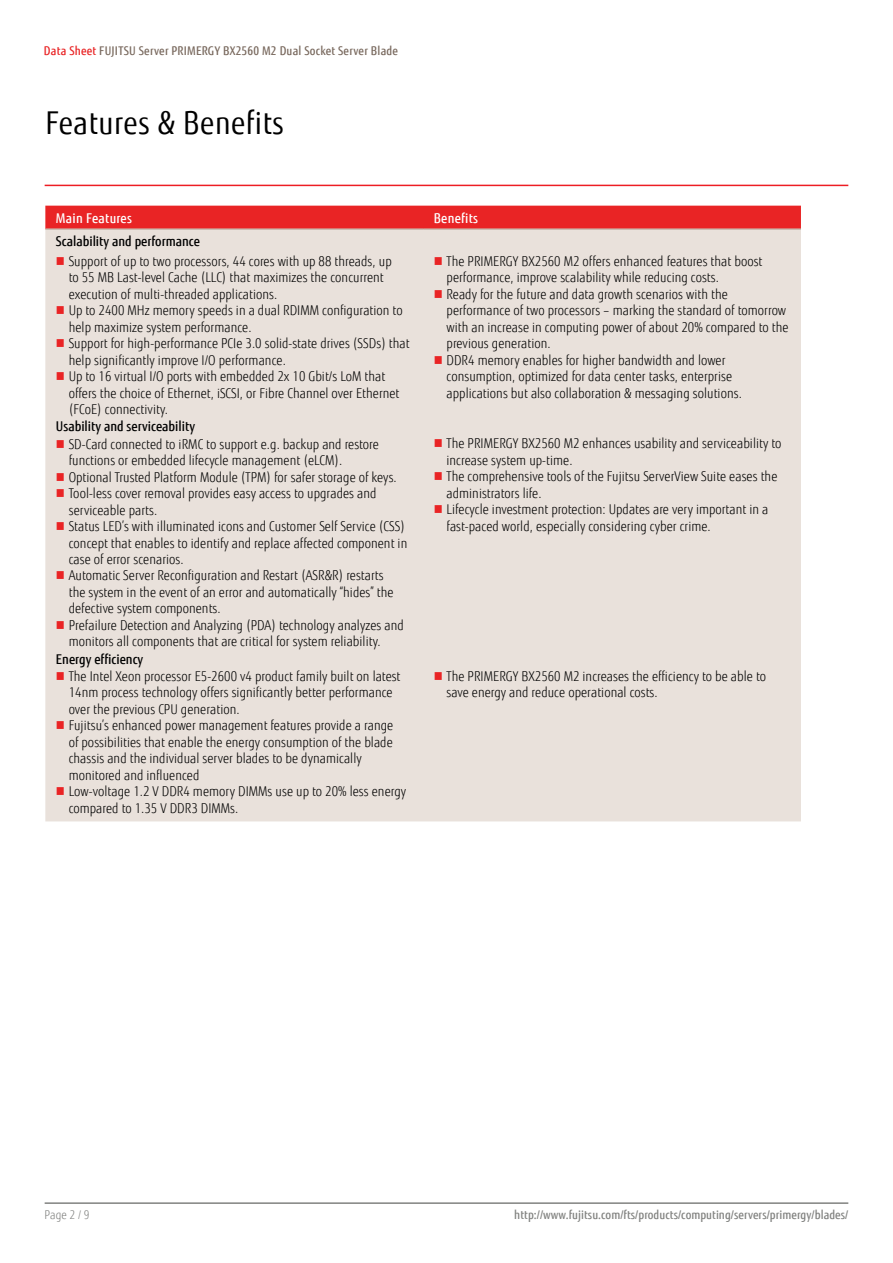
<style>
.page{position:relative;width:893px;height:1263px;background:#fff}
.page>*{position:absolute;margin:0;border:0;box-sizing:border-box;transform-origin:0 0}
.t1{font:31.5px "Fujitsu Sans";letter-spacing:.02em;color:#000;scale:.9 1}
.t2{font:300 13.5px/16.5px "Fujitsu Sans";letter-spacing:.005em;color:#000;scale:.9 1}
.t3{font:500 13.5px "Fujitsu Sans";color:#000;scale:.9 1}
.t4{font:500 13.5px "Fujitsu Sans";letter-spacing:.02em;color:#fff;scale:.9 1}
.t5{font:500 12px "Fujitsu Sans";letter-spacing:.005em;color:#818280;scale:.9 1}
.t6{font:500 12px "Fujitsu Sans";letter-spacing:.02em;color:#79695e;scale:.9 1}
.t7{font:300 12px "Fujitsu Sans";color:#818280;scale:.9 1}
.s1{color:#e92425}
</style>
<div class="page">
<hr style="left:45px;top:1202px;width:803px;height:2px;background:#818280">
<div style="left:45px;top:206px;width:756px;height:22px;background:#e92425"></div>
<div style="left:45px;top:230px;width:756px;height:591px;background:#e9e1db"></div>
<hr style="left:45px;top:228px;width:378px;height:2px;background:#c9bbb0">
<hr style="left:423px;top:228px;width:378px;height:2px;background:#c9bbb0">
<hr style="left:45px;top:185px;width:803px;height:1px;background:#ed1d24">
<svg style="left:57px;top:257px;width:7px;height:8px"></svg>
<svg style="left:57px;top:306px;width:7px;height:8px"></svg>
<svg style="left:57px;top:339px;width:7px;height:8px"></svg>
<svg style="left:57px;top:372px;width:7px;height:8px"></svg>
<svg style="left:435px;top:257px;width:7px;height:8px"></svg>
<svg style="left:435px;top:290px;width:7px;height:8px"></svg>
<svg style="left:435px;top:356px;width:7px;height:8px"></svg>
<svg style="left:57px;top:440px;width:7px;height:7px"></svg>
<svg style="left:57px;top:473px;width:7px;height:7px"></svg>
<svg style="left:57px;top:489px;width:7px;height:8px"></svg>
<svg style="left:57px;top:522px;width:7px;height:8px"></svg>
<svg style="left:57px;top:572px;width:7px;height:7px"></svg>
<svg style="left:57px;top:621px;width:7px;height:8px"></svg>
<svg style="left:435px;top:439px;width:7px;height:8px"></svg>
<svg style="left:435px;top:472px;width:7px;height:8px"></svg>
<svg style="left:435px;top:505px;width:7px;height:8px"></svg>
<svg style="left:57px;top:672px;width:7px;height:8px"></svg>
<svg style="left:57px;top:721px;width:7px;height:8px"></svg>
<svg style="left:57px;top:787px;width:7px;height:8px"></svg>
<svg style="left:435px;top:672px;width:7px;height:8px"></svg>
<p class="t6" style="left:44px;top:43px;width:395px"><span class="s1">Data Sheet</span> FUJITSU Server PRIMERGY BX2560 M2 Dual Socket Server Blade</p>
<h1 class="t1" style="left:45px;top:104px;width:267px">Features &amp; Benefits</h1>
<p class="t4" style="left:56px;top:210px;width:86px">Main Features</p>
<p class="t4" style="left:434px;top:210px;width:51px">Benefits</p>
<p class="t3" style="left:56px;top:233px;width:162px">Scalability and performance</p>
<p class="t2" style="left:69px;top:253px;width:380px">Support of up to two processors, 44 cores with up 88 threads, up<br>to 55 MB Last-level Cache (LLC) that maximizes the concurrent execution of multi-threaded applications.<br>Up to 2400 MHz memory speeds in a dual RDIMM configuration to help maximize system performance.<br>Support for high-performance PCIe 3.0 solid-state drives (SSDs) that help significantly improve I/O performance.<br>Up to 16 virtual I/O ports with embedded 2x 10 Gbit/s LoM that offers the choice of Ethernet, iSCSI, or Fibre Channel over Ethernet (FCoE) connectivity.</p>
<p class="t2" style="left:447px;top:253px;width:382px">The PRIMERGY BX2560 M2 offers enhanced features that boost performance, improve scalability while reducing costs.<br>Ready for the future and data growth scenarios with the performance of two processors – marking the standard of tomorrow with an increase in computing power of about 20% compared to the previous generation.<br>DDR4 memory enables for higher bandwidth and lower consumption, optimized for data center tasks, enterprise applications but also collaboration &amp; messaging solutions.</p>
<p class="t3" style="left:56px;top:418px;width:156px">Usability and serviceability</p>
<p class="t2" style="left:69px;top:436px;width:378px">SD-Card connected to iRMC to support e.g. backup and restore functions or embedded lifecycle management (eLCM).<br>Optional Trusted Platform Module (TPM) for safer storage of keys.<br>Tool-less cover removal provides easy access to upgrades and serviceable parts.<br>Status LED’s with illuminated icons and Customer Self Service (CSS) concept that enables to identify and replace affected component in case of error scenarios.<br>Automatic Server Reconfiguration and Restart (ASR&amp;R) restarts<br>the system in the event of an error and automatically “hides” the defective system components.<br>Prefailure Detection and Analyzing (PDA) technology analyzes and monitors all components that are critical for system reliability.</p>
<p class="t2" style="left:447px;top:436px;width:374px">The PRIMERGY BX2560 M2 enhances usability and serviceability to increase system up-time.<br>The comprehensive tools of the Fujitsu ServerView Suite eases the administrators life.<br>Lifecycle investment protection: Updates are very important in a fast-paced world, especially considering cyber crime.</p>
<p class="t3" style="left:56px;top:650px;width:99px">Energy efficiency</p>
<p class="t2" style="left:69px;top:668px;width:376px">The Intel Xeon processor E5-2600 v4 product family built on latest 14nm process technology offers significantly better performance over the previous CPU generation.<br>Fujitsu’s enhanced power management features provide a range of possibilities that enable the energy consumption of the blade chassis and the individual server blades to be dynamically monitored and influenced<br>Low-voltage 1.2 V DDR4 memory DIMMs use up to 20% less energy compared to 1.35 V DDR3 DIMMs.</p>
<p class="t2" style="left:447px;top:668px;width:357px">The PRIMERGY BX2560 M2 increases the efficiency to be able to save energy and reduce operational costs.</p>
<p class="t7" style="left:45px;top:1208px;width:51px">Page 2 / 9</p>
<p class="t5" style="left:514px;top:1208px;width:373px">http://www.fujitsu.com/fts/products/computing/servers/primergy/blades/</p>
</div>
